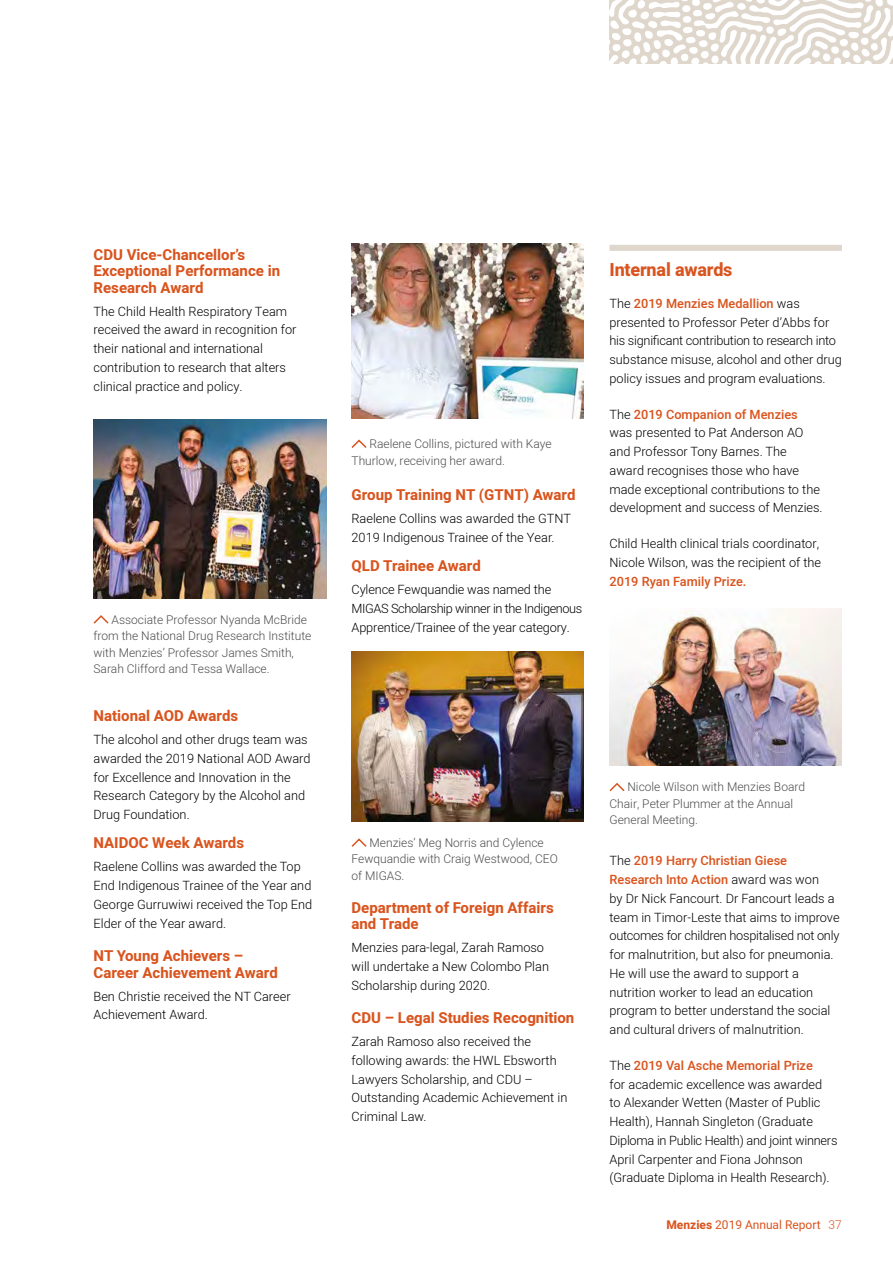
<style>
.page{position:relative;width:893px;height:1263px;background:#fff}
.page>*{position:absolute;margin:0;border:0;box-sizing:border-box;transform-origin:0 0}
.t1{font:800 18px "Heebo";letter-spacing:-.01em;color:#d9541e}
.t2{font:700 15px/16.5px "Heebo";color:#d9541e}
.t3{font:300 12.75px/18.8px "Heebo";color:#000}
.t4{font:500 12.75px "Heebo";color:#d9541e}
.t5{font:300 12px/16.5px "Heebo";color:#4d4d4d}
.t6{font:12px "Heebo";color:#d9541e}
.s1{font-weight:500;color:#d9541e}
.s2{font-weight:700}
.s3{font-weight:300}
</style>
<div class="page">
<svg style="left:609px;top:0;width:284px;height:64px"></svg>
<div style="left:609px;top:245px;width:233px;height:6px;background:#dfd6cc"></div>
<img style="left:609px;top:609px;width:233px;height:157px">
<svg style="left:609px;top:783px;width:16px;height:9px"></svg>
<img style="left:351px;top:244px;width:233px;height:175px">
<img style="left:94px;top:419px;width:232px;height:179px">
<img style="left:351px;top:651px;width:233px;height:170px">
<svg style="left:351px;top:439px;width:16px;height:9px"></svg>
<svg style="left:93px;top:615px;width:16px;height:9px"></svg>
<svg style="left:351px;top:838px;width:16px;height:9px"></svg>
<p class="t2" style="left:94px;top:246px;width:188px">CDU Vice-Chancellor’s<br>Exceptional Performance in<br>Research Award</p>
<p class="t3" style="left:94px;top:301px;width:204px">The Child Health Respiratory Team received the award in recognition for their national and international contribution to research that alters clinical practice and policy.</p>
<p class="t5" style="left:94px;top:611px;width:219px;text-indent:18px">Associate Professor Nyanda McBride from the National Drug Research Institute with Menzies’ Professor James Smith, Sarah Clifford and Tessa Wallace.</p>
<p class="t2" style="left:94px;top:708px;width:146px">National AOD Awards</p>
<p class="t3" style="left:94px;top:730px;width:219px">The alcohol and other drugs team was awarded the 2019 National AOD Award for Excellence and Innovation in the<br>Research Category by the Alcohol and<br>Drug Foundation.</p>
<p class="t2" style="left:94px;top:835px;width:152px">NAIDOC Week Awards</p>
<p class="t3" style="left:94px;top:857px;width:220px">Raelene Collins was awarded the Top End Indigenous Trainee of the Year and George Gurruwiwi received the Top End Elder of the Year award.</p>
<p class="t2" style="left:94px;top:948px;width:186px">NT Young Achievers –<br>Career Achievement Award</p>
<p class="t3" style="left:94px;top:986px;width:199px">Ben Christie received the NT Career<br>Achievement Award.</p>
<p class="t5" style="left:351px;top:435px;width:202px;text-indent:18px">Raelene Collins, pictured with Kaye<br>Thurlow, receiving her award.</p>
<p class="t2" style="left:351px;top:487px;width:226px">Group Training NT (GTNT) Award</p>
<p class="t3" style="left:351px;top:509px;width:221px">Raelene Collins was awarded the GTNT<br>2019 Indigenous Trainee of the Year.</p>
<p class="t2" style="left:351px;top:558px;width:131px">QLD Trainee Award</p>
<p class="t3" style="left:351px;top:580px;width:232px">Cylence Fewquandie was named the<br>MIGAS Scholarship winner in the Indigenous<br>Apprentice/Trainee of the year category.</p>
<h1 class="t1" style="left:609px;top:257px;width:125px">Internal awards</h1>
<p class="t3" style="left:609px;top:294px;width:234px">The <span class="s1">2019 Menzies Medallion</span> was presented to Professor Peter d’Abbs for his significant contribution to research into substance misuse, alcohol and other drug policy issues and program evaluations.</p>
<p class="t3" style="left:609px;top:404px;width:215px">The <span class="s1">2019 Companion of Menzies </span>was presented to Pat Anderson AO and Professor Tony Barnes. The award recognises those who have made exceptional contributions to the development and success of Menzies.</p>
<p class="t3" style="left:609px;top:534px;width:213px">Child Health clinical trials coordinator,<br>Nicole Wilson, was the recipient of the</p>
<p class="t4" style="left:609px;top:572px;width:139px">2019 Ryan Family Prize.</p>
<p class="t5" style="left:351px;top:834px;width:208px;text-indent:18px">Menzies’ Meg Norris and Cylence<br>Fewquandie with Craig Westwood, CEO of MIGAS.</p>
<p class="t2" style="left:351px;top:899px;width:204px">Department of Foreign Affairs and Trade</p>
<p class="t3" style="left:351px;top:938px;width:199px">Menzies para-legal, Zarah Ramoso will undertake a New Colombo Plan<br>Scholarship during 2020.</p>
<p class="t2" style="left:351px;top:1010px;width:224px">CDU – Legal Studies Recognition</p>
<p class="t3" style="left:351px;top:1032px;width:217px">Zarah Ramoso also received the following awards: the HWL Ebsworth<br>Lawyers Scholarship, and CDU –<br>Outstanding Academic Achievement in<br>Criminal Law.</p>
<p class="t5" style="left:609px;top:779px;width:197px;text-indent:18px">Nicole Wilson with Menzies Board<br>Chair, Peter Plummer at the Annual<br>General Meeting.</p>
<p class="t3" style="left:609px;top:851px;width:232px">The <span class="s1">2019 Harry Christian Giese Research Into Action</span> award was won<br>by Dr Nick Fancourt. Dr Fancourt leads a team in Timor-Leste that aims to improve outcomes for children hospitalised not only for malnutrition, but also for pneumonia.<br>He will use the award to support a nutrition worker to lead an education program to better understand the social and cultural drivers of malnutrition.</p>
<p class="t3" style="left:609px;top:1056px;width:229px">The <span class="s1">2019 Val Asche Memorial Prize<br></span>for academic excellence was awarded<br>to Alexander Wetten (Master of Public Health), Hannah Singleton (Graduate Diploma in Public Health) and joint winners April Carpenter and Fiona Johnson (Graduate Diploma in Health Research).</p>
<p class="t6" style="left:666px;top:1216px;width:177px"><span class="s2">Menzies</span> 2019 Annual Report <span class="s3">37</span></p>
</div>
